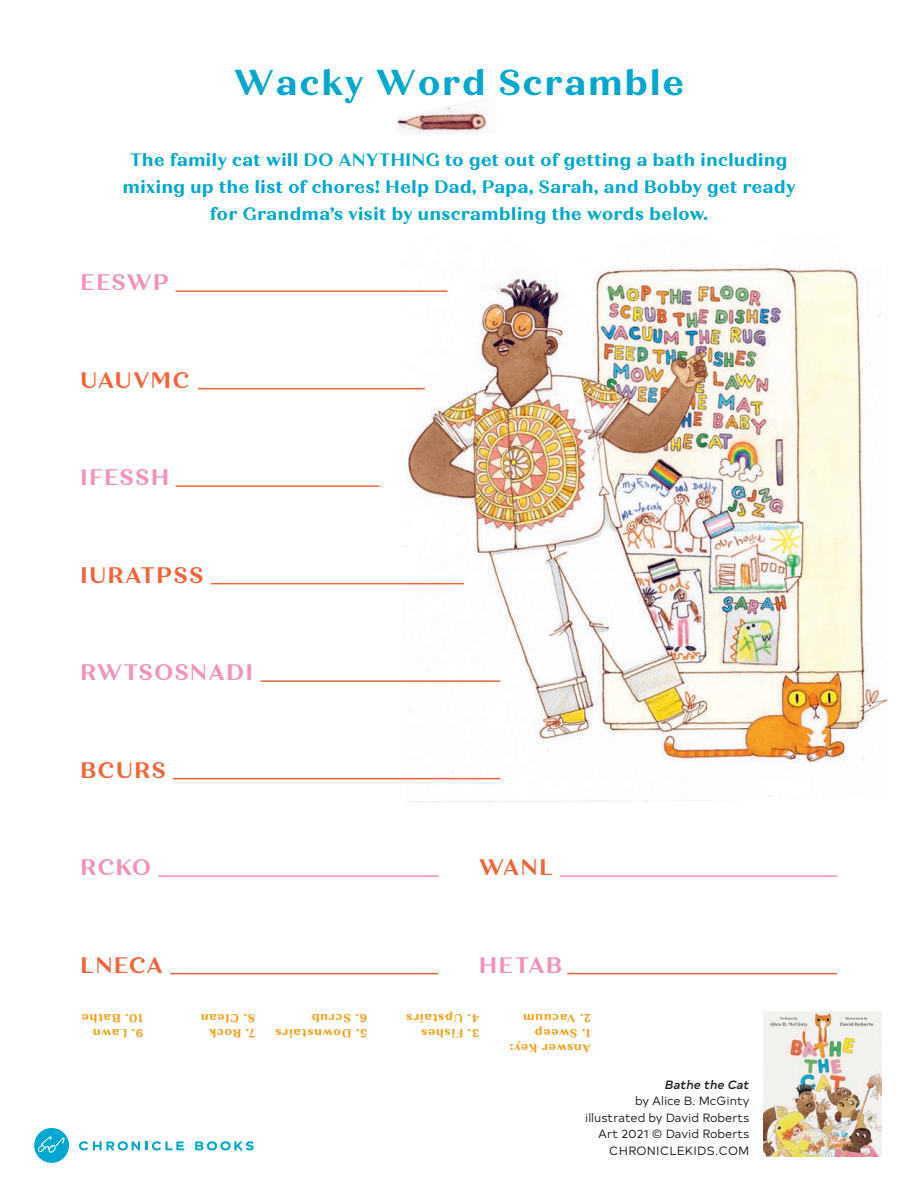
<style>
.page{position:relative;width:918px;height:1188px;background:#fff}
.page>*{position:absolute;margin:0;border:0;box-sizing:border-box;transform-origin:0 0}
.t1{font:700 36px "Quiche Text";letter-spacing:.03em;color:#00a8cf}
.t2{font:700 22.5px "Quiche Text";letter-spacing:.05em;color:#f390bc}
.t3{font:700 22.5px "Quiche Text";letter-spacing:.05em;color:#f26437}
.t4{font:700 18px/27px "Quiche Text";color:#00a8cf;text-align:center}
.t5{font:700 12px "Quiche Text";letter-spacing:.05em;color:#f89f1c}
.t6{font:12px/16.5px "Typold";color:#231f20;text-align:right}
.t7{font:italic 500 12px "Typold";color:#231f20}
.t8{font:700 12px "Quiche Text";letter-spacing:.03em;color:#f89f1c}
</style>
<div class="page">
<img style="left:398px;top:267px;width:490px;height:535px">
<img style="left:396px;top:106px;width:91px;height:28px">
<hr style="left:176px;top:290px;width:271px;height:2px;background:#f26437">
<hr style="left:198px;top:388px;width:227px;height:1px;background:#f26437">
<hr style="left:176px;top:485px;width:204px;height:2px;background:#f26437">
<hr style="left:211px;top:583px;width:253px;height:1px;background:#f26437">
<hr style="left:260px;top:680px;width:240px;height:2px;background:#f26437">
<hr style="left:173px;top:778px;width:327px;height:1px;background:#f26437">
<hr style="left:158px;top:875px;width:280px;height:2px;background:#f390bc">
<hr style="left:170px;top:973px;width:268px;height:1px;background:#f26437">
<hr style="left:560px;top:875px;width:277px;height:2px;background:#f390bc">
<hr style="left:567px;top:973px;width:270px;height:1px;background:#f26437">
<div style="left:34px;top:1128px;width:35px;height:35px;background:#00a8cf;border-radius:50%"></div>
<svg style="left:38px;top:1136px;width:27px;height:17px"></svg>
<svg style="left:79px;top:1141px;width:105px;height:10px"></svg>
<svg style="left:195px;top:1141px;width:59px;height:10px"></svg>
<img style="left:763px;top:1011px;width:118px;height:145px">
<h1 class="t1" style="left:233px;top:61px;width:453px">Wacky Word Scramble</h1>
<p class="t4" style="left:122px;top:146px;width:675px">The family cat will DO ANYTHING to get out of getting a bath including mixing up the list of chores! Help Dad, Papa, Sarah, and Bobby get ready for Grandma’s visit by unscrambling the words below.</p>
<p class="t2" style="left:80px;top:269px;width:90px">EESWP</p>
<p class="t3" style="left:80px;top:366px;width:111px">UAUVMC</p>
<p class="t2" style="left:80px;top:464px;width:91px">IFESSH</p>
<p class="t3" style="left:80px;top:561px;width:125px">IURATPSS</p>
<p class="t2" style="left:80px;top:659px;width:175px">RWTSOSNADI</p>
<p class="t3" style="left:80px;top:756px;width:87px">BCURS</p>
<p class="t2" style="left:80px;top:854px;width:73px">RCKO</p>
<p class="t3" style="left:479px;top:854px;width:76px">WANL</p>
<p class="t3" style="left:80px;top:951px;width:84px">LNECA</p>
<p class="t2" style="left:479px;top:951px;width:85px">HETAB</p>
<p class="t5" style="left:143px;top:1026px;width:63px;rotate:-180deg">10. Bathe</p>
<p class="t5" style="left:255px;top:1026px;width:56px;rotate:-180deg">8. Clean</p>
<p class="t5" style="left:367px;top:1026px;width:57px;rotate:-180deg">6. Scrub</p>
<p class="t5" style="left:479px;top:1026px;width:75px;rotate:-180deg">4. Upstairs</p>
<p class="t5" style="left:591px;top:1026px;width:70px;rotate:-180deg">2. Vacuum</p>
<p class="t5" style="left:143px;top:1041px;width:52px;rotate:-180deg">9. Lawn</p>
<p class="t5" style="left:255px;top:1041px;width:48px;rotate:-180deg">7. Rock</p>
<p class="t5" style="left:367px;top:1041px;width:93px;rotate:-180deg">5. Downstairs</p>
<p class="t5" style="left:479px;top:1041px;width:60px;rotate:-180deg">3. Fishes</p>
<p class="t5" style="left:591px;top:1041px;width:58px;rotate:-180deg">1. Sweep</p>
<p class="t8" style="left:591px;top:1056px;width:83px;rotate:-180deg">Answer Key:</p>
<p class="t7" style="left:665px;top:1075px;width:86px">Bathe the Cat</p>
<p class="t6" style="left:585px;top:1092px;width:166px">by Alice B. McGinty illustrated by David Roberts<br>Art 2021 © David Roberts<br>CHRONICLEKIDS.COM</p>
</div>
